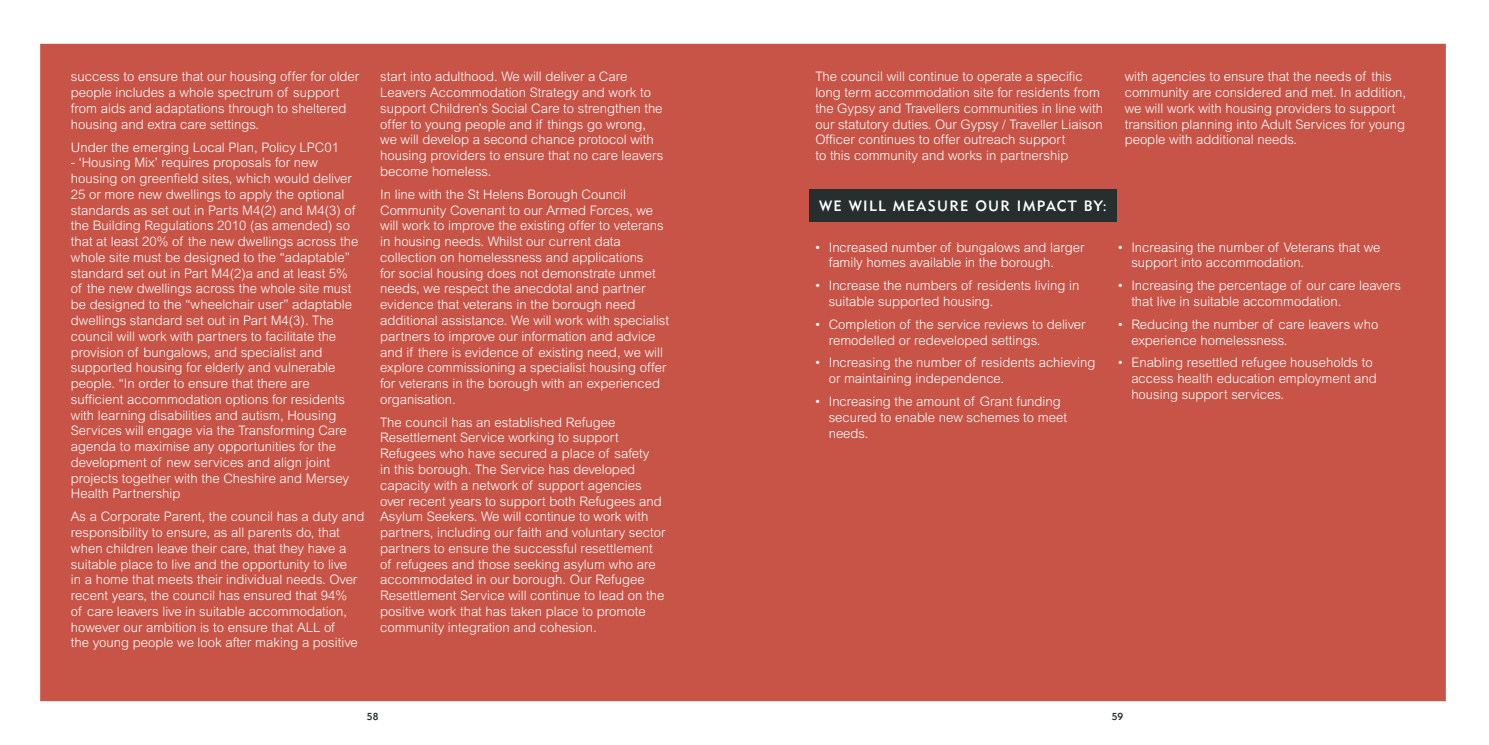
<style>
.page{position:relative;width:1489px;height:745px;background:#fff}
.page>*{position:absolute;margin:0;border:0;box-sizing:border-box;transform-origin:0 0}
.t1{font:14.75px "Geometric 415 BT Medium A";letter-spacing:.09em;color:#fff}
.t2{font:300 13.12px/15.8px "Arial";color:#fff}
.t3{font:10px "Geometric 415 BT Medium A";color:#262e2e}
</style>
<div class="page">
<div style="left:40px;top:44px;width:1405px;height:656px;background:#c75447"></div>
<div style="left:809px;top:189px;width:307px;height:32px;background:#262e2e"></div>
<p class="t2" style="left:71px;top:69px;width:290px">success to ensure that our housing offer for older people includes a whole spectrum of support from aids and adaptations through to sheltered housing and extra care settings.</p>
<p class="t2" style="left:71px;top:139px;width:269px">Under the emerging Local Plan, Policy LPC01</p>
<p class="t2" style="left:71px;top:155px;width:289px">- ‘Housing Mix’ requires proposals for new housing on greenfield sites, which would deliver 25 or more new dwellings to apply the optional standards as set out in Parts M4(2) and M4(3) of the Building Regulations 2010 (as amended) so that at least 20% of the new dwellings across the whole site must be designed to the “adaptable” standard set out in Part M4(2)a and at least 5% of the new dwellings across the whole site must be designed to the “wheelchair user” adaptable dwellings standard set out in Part M4(3). The council will work with partners to facilitate the provision of bungalows, and specialist and supported housing for elderly and vulnerable people. “In order to ensure that there are sufficient accommodation options for residents with learning disabilities and autism, Housing Services will engage via the Transforming Care agenda to maximise any opportunities for the development of new services and align joint projects together with the Cheshire and Mersey Health Partnership</p>
<p class="t2" style="left:71px;top:508px;width:295px">As a Corporate Parent, the council has a duty and responsibility to ensure, as all parents do, that when children leave their care, that they have a suitable place to live and the opportunity to live<br>in a home that meets their individual needs. Over recent years, the council has ensured that 94%<br>of care leavers live in suitable accommodation, however our ambition is to ensure that ALL of<br>the young people we look after making a positive</p>
<p class="t2" style="left:380px;top:69px;width:285px">start into adulthood. We will deliver a Care Leavers Accommodation Strategy and work to support Children’s Social Care to strengthen the offer to young people and if things go wrong, we will develop a second chance protocol with housing providers to ensure that no care leavers become homeless.</p>
<p class="t2" style="left:380px;top:186px;width:290px">In line with the St Helens Borough Council Community Covenant to our Armed Forces, we will work to improve the existing offer to veterans in housing needs. Whilst our current data collection on homelessness and applications<br>for social housing does not demonstrate unmet needs, we respect the anecdotal and partner evidence that veterans in the borough need additional assistance. We will work with specialist partners to improve our information and advice and if there is evidence of existing need, we will explore commissioning a specialist housing offer for veterans in the borough with an experienced organisation.</p>
<p class="t2" style="left:380px;top:414px;width:287px">The council has an established Refugee Resettlement Service working to support Refugees who have secured a place of safety<br>in this borough. The Service has developed capacity with a network of support agencies over recent years to support both Refugees and Asylum Seekers. We will continue to work with partners, including our faith and voluntary sector partners to ensure the successful resettlement of refugees and those seeking asylum who are accommodated in our borough. Our Refugee Resettlement Service will continue to lead on the positive work that has taken place to promote community integration and cohesion.</p>
<p class="t2" style="left:815px;top:69px;width:289px">The council will continue to operate a specific long term accommodation site for residents from the Gypsy and Travellers communities in line with our statutory duties. Our Gypsy / Traveller Liaison Officer continues to offer outreach support<br>to this community and works in partnership</p>
<p class="t2" style="left:1124px;top:69px;width:283px">with agencies to ensure that the needs of this community are considered and met. In addition, we will work with housing providers to support transition planning into Adult Services for young people with additional needs.</p>
<p class="t1" style="left:819px;top:196px;width:289px">WE WILL MEASURE OUR IMPACT BY:</p>
<p class="t2" style="left:828px;top:239px;width:257px;text-indent:-14px">• Increased number of bungalows and larger family homes available in the borough.</p>
<p class="t2" style="left:828px;top:277px;width:252px;text-indent:-14px">• Increase the numbers of residents living in suitable supported housing.</p>
<p class="t2" style="left:828px;top:316px;width:258px;text-indent:-14px">• Completion of the service reviews to deliver remodelled or redeveloped settings.</p>
<p class="t2" style="left:828px;top:354px;width:268px;text-indent:-14px">• Increasing the number of residents achieving or maintaining independence.</p>
<p class="t2" style="left:828px;top:393px;width:240px;text-indent:-14px">• Increasing the amount of Grant funding secured to enable new schemes to meet needs.</p>
<p class="t2" style="left:1131px;top:239px;width:251px;text-indent:-14px">• Increasing the number of Veterans that we support into accommodation.</p>
<p class="t2" style="left:1131px;top:277px;width:271px;text-indent:-14px">• Increasing the percentage of our care leavers that live in suitable accommodation.</p>
<p class="t2" style="left:1131px;top:316px;width:248px;text-indent:-14px">• Reducing the number of care leavers who experience homelessness.</p>
<p class="t2" style="left:1131px;top:354px;width:247px;text-indent:-14px">• Enabling resettled refugee households to access health education employment and housing support services.</p>
<p class="t3" style="left:367px;top:709px;width:13px">58</p>
<p class="t3" style="left:1111px;top:709px;width:13px">59</p>
</div>
